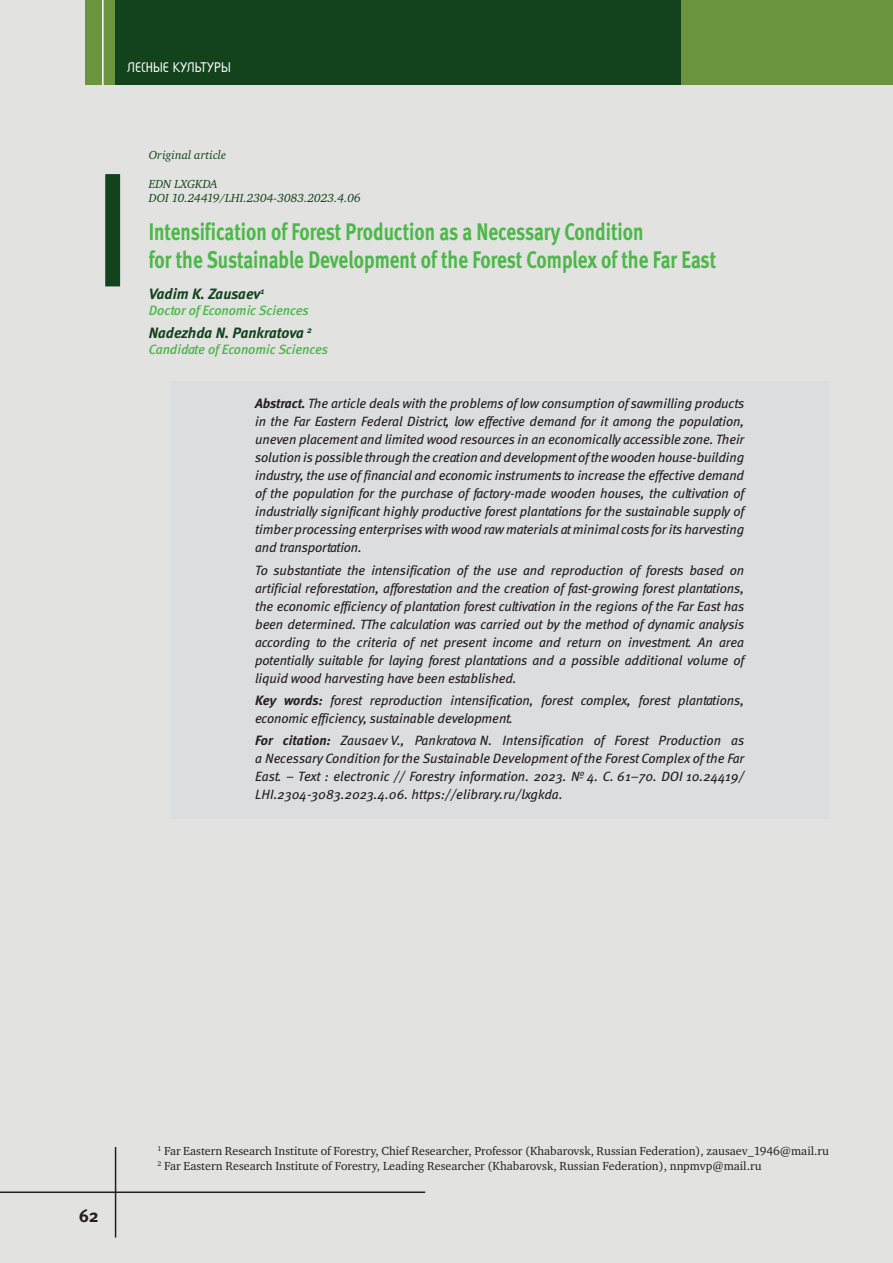
<style>
.page{position:relative;width:893px;height:1263px;background:#e2e2e1}
.page>*{position:absolute;margin:0;border:0;box-sizing:border-box;transform-origin:0 0}
.Zag_1{font:24px/28.8px "Meta Bold LFC";color:#4cb848;scale:.8 1}
.t1{font:18px "Meta Bold C";color:#231f20}
.t2{font:700 16.5px "Magic C";color:#fff}
.Zag_Avtor{font:italic 15px "Meta Bold C";color:#13431d}
.Annotaciya{font:italic 13.5px/18px "Meta Book C";letter-spacing:-.01em;color:#231f20;text-align:justify}
.Zag_Avtor_01{font:italic 13.5px "Meta Medium C";letter-spacing:-.01em;color:#4cb848}
.Primechanie{font:12px "Charter C";color:#231f20}
.UDK{font:italic 12px "Charter C";color:#13431d}
.s1{font-family:"Meta Bold C"}
</style>
<div class="page">
<div style="left:85px;top:0;width:808px;height:85px;background:#6b943e"></div>
<div style="left:115px;top:0;width:565px;height:85px;background:#13431d"></div>
<hr style="left:102px;top:0;width:2px;height:85px;background:#fff">
<hr style="left:0;top:1191px;width:425px;height:2px;background:#231f20">
<hr style="left:115px;top:1147px;width:1px;height:90px;background:#231f20">
<div style="left:105px;top:174px;width:15px;height:112px;background:#13431d"></div>
<div style="left:170px;top:381px;width:659px;height:191px;background:#dcdddf"></div>
<div style="left:170px;top:547px;width:659px;height:155px;background:#dcdddf"></div>
<div style="left:170px;top:677px;width:659px;height:66px;background:#dcdddf"></div>
<div style="left:170px;top:717px;width:659px;height:102px;background:#dcdddf"></div>
<p class="t2" style="left:128px;top:60px;width:105px">ЛЕСНЫЕ КУЛЬТУРЫ</p>
<p class="UDK" style="left:149px;top:148px;width:79px">Original аrticle</p>
<p class="UDK" style="left:149px;top:177px;width:70px">EDN LXGKDA</p>
<p class="UDK" style="left:149px;top:191px;width:213px">DOI 10.24419/LHI.2304-3083.2023.4.06</p>
<p class="Zag_1" style="left:149px;top:217px;width:711px">Intensification of Forest Production as a Necessary Condition<br>for the Sustainable Development of the Forest Complex of the Far East</p>
<p class="Zag_Avtor" style="left:149px;top:285px;width:117px">Vadim K. Zausaev<sup>1</sup></p>
<p class="Zag_Avtor_01" style="left:149px;top:303px;width:161px">Doctor of Economic Sciences</p>
<p class="Zag_Avtor" style="left:149px;top:323px;width:165px">Nadezhda N. Pankratova <sup>2</sup></p>
<p class="Zag_Avtor_01" style="left:149px;top:341px;width:181px">Candidate of Economic Sciences</p>
<p class="Annotaciya" style="left:255px;top:395px;width:491px"><span class="s1">Abstract.</span> The article deals with the problems of low consumption of sawmilling products in the Far Eastern Federal District, low effective demand for it among the population, uneven placement and limited wood resources in an economically accessible zone. Their solution is possible through the creation and development of the wooden house-building industry, the use of financial and economic instruments to increase the effective demand of the population for the purchase of factory-made wooden houses, the cultivation of industrially significant highly productive forest plantations for the sustainable supply of timber processing enterprises with wood raw materials at minimal costs for its harvesting and transportation.</p>
<p class="Annotaciya" style="left:255px;top:561px;width:491px">To substantiate the intensification of the use and reproduction of forests based on artificial reforestation, afforestation and the creation of fast-growing forest plantations, the economic efficiency of plantation forest cultivation in the regions of the Far East has been determined. TThe calculation was carried out by the method of dynamic analysis according to the criteria of net present income and return on investment. An area potentially suitable for laying forest plantations and a possible additional volume of liquid wood harvesting have been established.</p>
<p class="Annotaciya" style="left:255px;top:691px;width:490px"><span class="s1">Key words:</span> forest reproduction intensification, forest complex, forest plantations, economic efficiency, sustainable development.</p>
<p class="Annotaciya" style="left:255px;top:731px;width:491px"><span class="s1">For citation:</span> Zausaev V., Pankratova N. Intensification of Forest Production as a Necessary Condition for the Sustainable Development of the Forest Complex of the Far East. – Text : electronic // Forestry information. 2023. № 4. С. 61–70. DOI 10.24419/ LHI.2304-3083.2023.4.06. https://elibrary.ru/lxgkda.</p>
<h2 class="t1" style="left:79px;top:1205px;width:22px">62</h2>
<p class="Primechanie" style="left:157px;top:1144px;width:673px"><sup>1</sup> Far Eastern Research Institute of Forestry, Chief Researcher, Professor (Khabarovsk, Russian Federation), zausaev_1946@mail.ru</p>
<p class="Primechanie" style="left:157px;top:1159px;width:606px"><sup>2</sup> Far Eastern Research Institute of Forestry, Leading Researcher (Khabarovsk, Russian Federation), nnpmvp@mail.ru</p>
</div>
